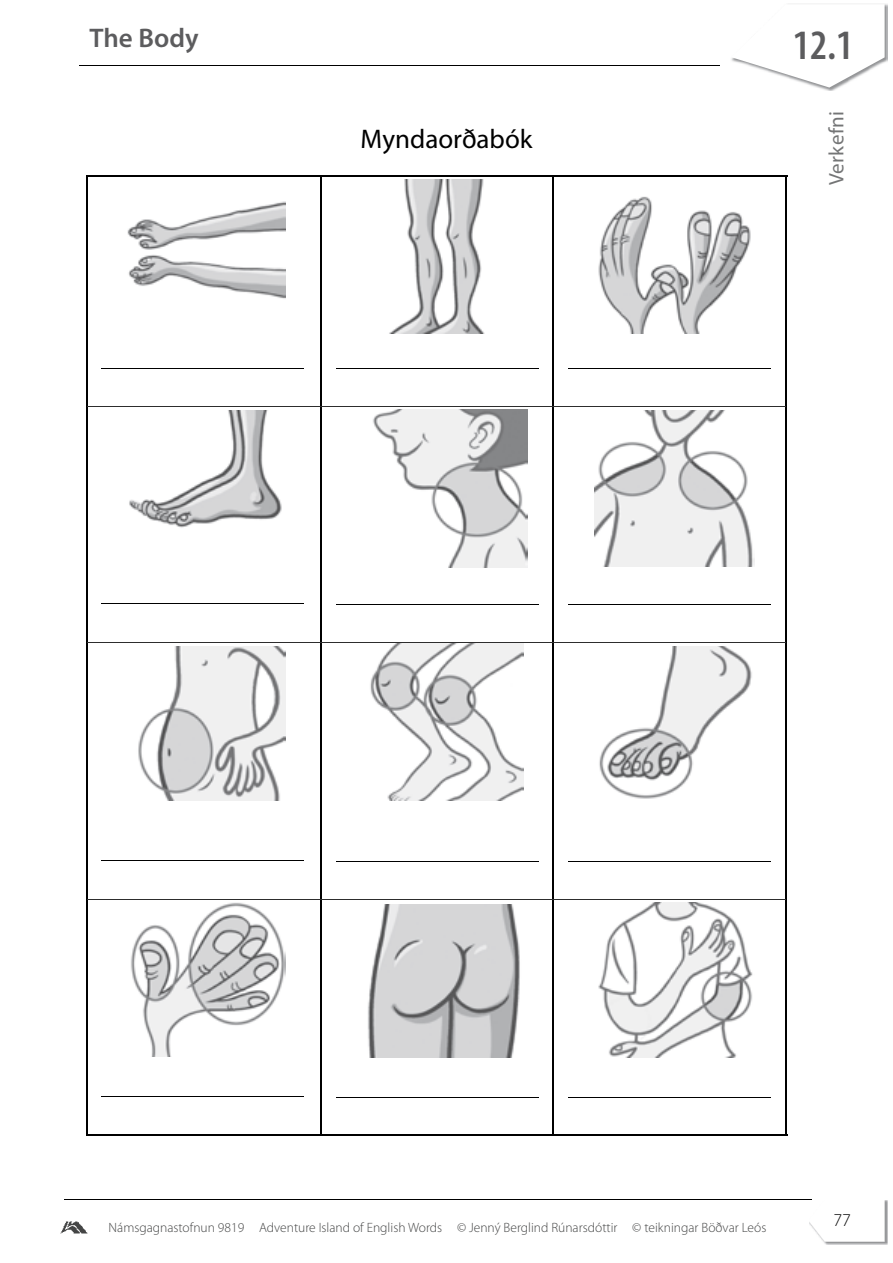
<style>
.page{position:relative;width:893px;height:1263px;background:#fff}
.page>*{position:absolute;margin:0;border:0;box-sizing:border-box;transform-origin:0 0}
.t1{font:600 condensed 42px "Myriad Pro";color:#5c5c5e}
.t2{font:27px "Myriad Pro";color:#000}
.t3{font:600 27px "Myriad Pro";color:#5c5c5e}
.t4{font:21px "Myriad Pro";letter-spacing:.02em;color:#747576}
.t5{font:300 18px "Myriad Pro";color:#000}
.t6{font:300 13.5px "Myriad Pro";color:#444545}
</style>
<div class="page">
<hr style="left:64px;top:1199px;width:748px;height:1px;background:#000">
<img style="left:60px;top:1221px;width:28px;height:13px">
<img style="left:824px;top:1200px;width:63px;height:44px">
<svg style="left:809px;top:1200px;width:76px;height:42px"></svg>
<img style="left:820px;top:4px;width:67px;height:86px">
<svg style="left:731px;top:4px;width:154px;height:84px"></svg>
<hr style="left:79px;top:66px;width:641px;height:1px;background:#000">
<hr style="left:86px;top:176px;width:235px;height:1px;background:#000">
<hr style="left:86px;top:177px;width:1px;height:230px;background:#000">
<hr style="left:321px;top:176px;width:232px;height:1px;background:#000">
<hr style="left:320px;top:177px;width:2px;height:229px;background:#000">
<hr style="left:553px;top:176px;width:234px;height:1px;background:#000">
<hr style="left:552px;top:177px;width:2px;height:229px;background:#000">
<hr style="left:786px;top:177px;width:1px;height:230px;background:#000">
<hr style="left:86px;top:407px;width:1px;height:235px;background:#000">
<hr style="left:320px;top:407px;width:2px;height:235px;background:#000">
<hr style="left:552px;top:407px;width:2px;height:235px;background:#000">
<hr style="left:786px;top:407px;width:1px;height:235px;background:#000">
<hr style="left:86px;top:642px;width:1px;height:257px;background:#000">
<hr style="left:320px;top:643px;width:2px;height:256px;background:#000">
<hr style="left:552px;top:643px;width:2px;height:256px;background:#000">
<hr style="left:786px;top:642px;width:1px;height:257px;background:#000">
<hr style="left:86px;top:899px;width:1px;height:235px;background:#000">
<hr style="left:320px;top:899px;width:2px;height:235px;background:#000">
<hr style="left:552px;top:899px;width:2px;height:235px;background:#000">
<hr style="left:786px;top:899px;width:1px;height:235px;background:#000">
<hr style="left:86px;top:1134px;width:235px;height:2px;background:#000">
<hr style="left:321px;top:1134px;width:232px;height:2px;background:#000">
<hr style="left:553px;top:1134px;width:234px;height:2px;background:#000">
<hr style="left:87px;top:406px;width:234px;height:1px;background:#2d2d2d">
<hr style="left:321px;top:406px;width:232px;height:1px;background:#2d2d2d">
<hr style="left:553px;top:406px;width:233px;height:1px;background:#2d2d2d">
<hr style="left:87px;top:642px;width:234px;height:1px;background:#2d2d2d">
<hr style="left:321px;top:642px;width:232px;height:1px;background:#2d2d2d">
<hr style="left:553px;top:642px;width:233px;height:1px;background:#2d2d2d">
<hr style="left:87px;top:899px;width:234px;height:1px;background:#2d2d2d">
<hr style="left:321px;top:899px;width:232px;height:1px;background:#2d2d2d">
<hr style="left:553px;top:899px;width:233px;height:1px;background:#2d2d2d">
<img style="left:127px;top:201px;width:159px;height:98px">
<img style="left:389px;top:180px;width:96px;height:154px">
<img style="left:598px;top:196px;width:153px;height:138px">
<img style="left:129px;top:411px;width:153px;height:117px">
<img style="left:373px;top:410px;width:154px;height:157px">
<img style="left:594px;top:411px;width:160px;height:156px">
<img style="left:138px;top:646px;width:148px;height:154px">
<img style="left:370px;top:643px;width:153px;height:158px">
<img style="left:599px;top:646px;width:153px;height:153px">
<img style="left:131px;top:902px;width:155px;height:155px">
<img style="left:368px;top:904px;width:152px;height:153px">
<img style="left:598px;top:903px;width:155px;height:154px">
<hr style="left:102px;top:368px;width:202px;height:1px;background:#000">
<hr style="left:337px;top:368px;width:202px;height:1px;background:#000">
<hr style="left:568px;top:368px;width:203px;height:1px;background:#000">
<hr style="left:102px;top:603px;width:202px;height:1px;background:#000">
<hr style="left:337px;top:604px;width:202px;height:1px;background:#000">
<hr style="left:568px;top:604px;width:203px;height:1px;background:#000">
<hr style="left:102px;top:861px;width:202px;height:1px;background:#000">
<hr style="left:337px;top:861px;width:202px;height:1px;background:#000">
<hr style="left:568px;top:861px;width:203px;height:1px;background:#000">
<hr style="left:102px;top:1097px;width:202px;height:1px;background:#000">
<hr style="left:337px;top:1097px;width:202px;height:1px;background:#000">
<hr style="left:568px;top:1097px;width:203px;height:1px;background:#000">
<h2 class="t3" style="left:90px;top:21px;width:110px">The Body</h2>
<h2 class="t2" style="left:360px;top:122px;width:173px">Myndaorðabók</h2>
<h1 class="t1" style="left:793px;top:19px;width:62px">12.1</h1>
<h3 class="t4" style="left:824px;top:185px;width:76px;rotate:-90deg">Verkefni</h3>
<p class="t6" style="left:109px;top:1219px;width:659px">Námsgagnastofnun 9819 Adventure Island of English Words © Jenný Berglind Rúnarsdóttir © teikningar Böðvar Leós</p>
<h3 class="t5" style="left:833px;top:1209px;width:19px">77</h3>
</div>
